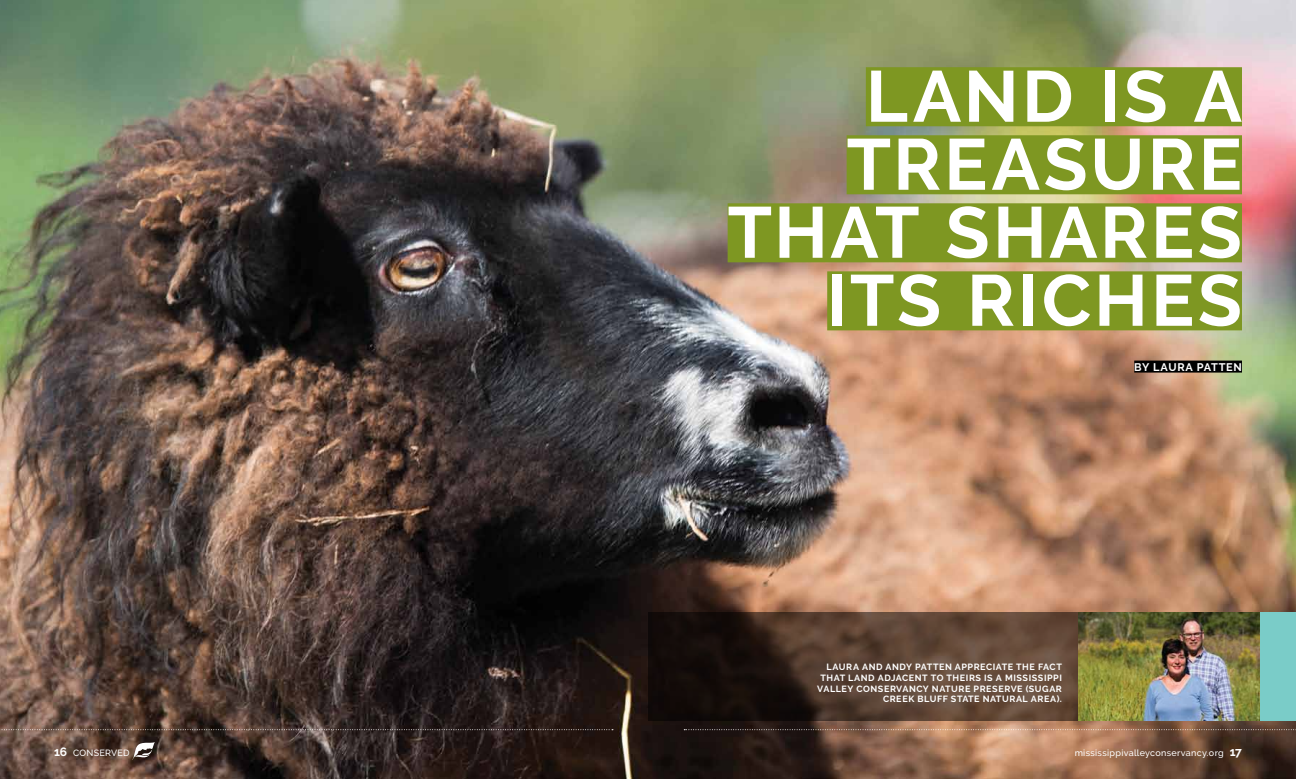
<style>
.page{position:relative;width:1296px;height:779px;background:#fff}
.page>*{position:absolute;margin:0;border:0;box-sizing:border-box;transform-origin:0 0}
.t1{font:700 72px/68px "Raleway";letter-spacing:.045em;color:#fff;text-align:right}
.t2{font:700 11px "Raleway";letter-spacing:.065em;color:#fff}
.t3{font:700 9px/10.8px "Raleway";letter-spacing:.06em;color:#fff;text-align:right}
.t4{font:500 9px "Raleway";letter-spacing:.035em;color:#fff}
.s1{font-weight:700;font-size:12px}
</style>
<div class="page">
<img style="left:0;top:0;width:1296px;height:778px">
<svg style="left:684px;top:729px;width:612px;height:1px"></svg>
<svg style="left:132px;top:741px;width:23px;height:18px"></svg>
<svg style="left:0;top:729px;width:613px;height:1px"></svg>
<div style="left:866px;top:67px;width:376px;height:59px;background:#7e9722"></div>
<div style="left:847px;top:135px;width:395px;height:59px;background:#7e9722"></div>
<div style="left:728px;top:203px;width:514px;height:59px;background:#7e9722"></div>
<div style="left:827px;top:271px;width:415px;height:59px;background:#7e9722"></div>
<div style="left:1134px;top:360px;width:108px;height:12px;background:#000"></div>
<svg style="left:648px;top:612px;width:431px;height:108px;background:#473428"></svg>
<div style="left:1260px;top:612px;width:36px;height:108px;background:#7accc8"></div>
<img style="left:1079px;top:612px;width:181px;height:108px">
<h1 class="t1" style="left:728px;top:63px;width:516px">LAND IS A<br>TREASURE<br>THAT SHARES<br>ITS RICHES</h1>
<p class="t2" style="left:1134px;top:360px;width:109px">BY LAURA PATT EN</p>
<p class="t3" style="left:817px;top:661px;width:246px">LAURA AND ANDY PATTEN APPRECIATE THE FACT THAT LAND ADJACENT TO THEIRS IS A MISSISSIPPI VALLEY CONSERVANCY NATURE PRESERVE (SUGAR CREEK BLUFF STATE NATURAL AREA).</p>
<p class="t4" style="left:54px;top:748px;width:77px"><span class="s1">16</span> CONSERVED</p>
<p class="t4" style="left:1075px;top:748px;width:169px">mississippivalleyconservancy.org <span class="s1">17</span></p>
</div>
